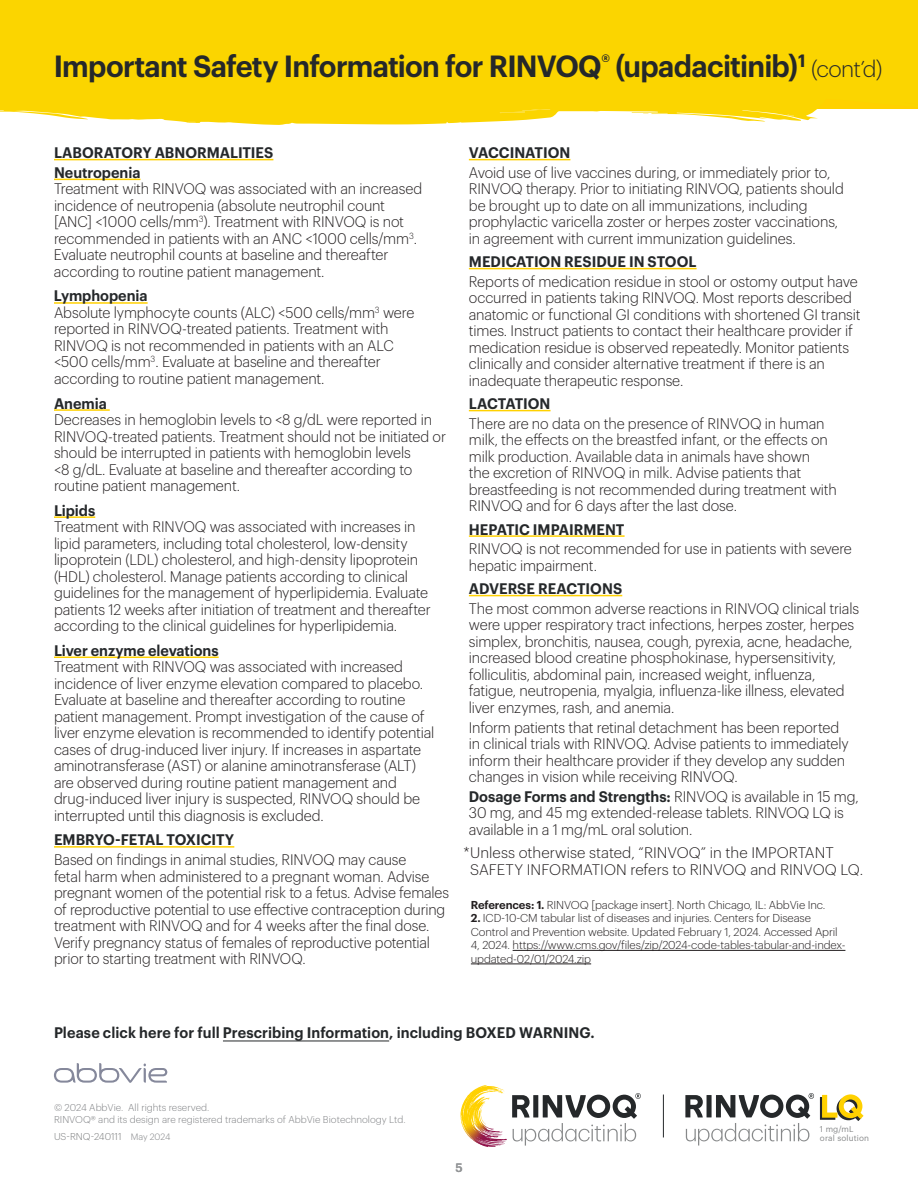
<style>
.page{position:relative;width:918px;height:1188px;background:#fff}
.page>*{position:absolute;margin:0;border:0;box-sizing:border-box;transform-origin:0 0}
.t1{font:600 30px "Graphik";letter-spacing:-.025em;color:#25282a;scale:.96 1}
.t2{font:300 15px/16.5px "Graphik";letter-spacing:-.01em;color:#231f20;scale:.96 1}
.t3{font:300 15px/16.5px "Graphik";letter-spacing:-.01em;color:#231f20;scale:.95 1}
.t4{font:600 15px/19.8px "Graphik";color:#25282a;scale:.96 1}
.t5{font:300 15px/16.5px "Graphik";letter-spacing:-.01em;color:#231f20}
.t6{font:500 12px "Graphik";color:#949698}
.t7{font:300 11.25px/13.5px "Graphik";letter-spacing:-.01em;color:#231f20}
.t8{font:300 9.75px/12px "Graphik";color:#808285}
.t9{font:300 9.75px "Graphik";letter-spacing:-.005em;color:#7c7e7f}
.t10{font:8.25px/9.8px "Graphik";letter-spacing:.02em;color:#87898a}
.s1{font-weight:300;font-size:22.5px}
.s2{font-weight:600;color:#25282a}
.s3{font-weight:600}
.s4{font-size:9px;color:#808285}
</style>
<div class="page">
<div style="left:0;top:0;width:918px;height:125px;background:#fbd500"></div>
<svg style="left:903px;top:103px;width:15px;height:2px"></svg>
<svg style="left:0;top:106px;width:648px;height:8px;background:#fbd711"></svg>
<hr style="left:663px;top:1095px;width:1px;height:42px;background:#25282a">
<svg style="left:512px;top:1093px;width:129px;height:53px"></svg>
<svg style="left:461px;top:1085px;width:28px;height:44px"></svg>
<svg style="left:685px;top:1093px;width:129px;height:53px"></svg>
<svg style="left:820px;top:1094px;width:44px;height:27px"></svg>
<hr style="left:54px;top:159px;width:219px;height:1px;background:#ffd100">
<hr style="left:54px;top:179px;width:86px;height:1px;background:#ffd100">
<hr style="left:54px;top:302px;width:94px;height:2px;background:#ffd100">
<hr style="left:54px;top:409px;width:56px;height:2px;background:#ffd100">
<hr style="left:54px;top:516px;width:41px;height:2px;background:#ffd100">
<hr style="left:54px;top:657px;width:165px;height:1px;background:#ffd100">
<hr style="left:54px;top:846px;width:180px;height:2px;background:#ffd100">
<hr style="left:469px;top:159px;width:101px;height:1px;background:#ffd100">
<hr style="left:469px;top:268px;width:228px;height:1px;background:#ffd100">
<hr style="left:469px;top:410px;width:82px;height:1px;background:#ffd100">
<hr style="left:469px;top:535px;width:156px;height:2px;background:#ffd100">
<hr style="left:469px;top:595px;width:153px;height:1px;background:#ffd100">
<hr style="left:223px;top:1041px;width:166px;height:1px;background:#25282a">
<hr style="left:513px;top:950px;width:332px;height:1px;background:#231f20">
<hr style="left:471px;top:964px;width:120px;height:1px;background:#231f20">
<svg style="left:54px;top:1063px;width:113px;height:20px"></svg>
<h1 class="t1" style="left:54px;top:43px;width:865px">Important Safety Information for RINVOQ<sup>®</sup> (upadacitinib)<sup>1</sup> <span class="s1">(cont’d)</span></h1>
<p class="t4" style="left:54px;top:141px;width:230px">LABORATORY ABNORMALITIES<br>Neutropenia</p>
<p class="t2" style="left:54px;top:180px;width:385px">Treatment with RINVOQ was associated with an increased incidence of neutropenia (absolute neutrophil count [ANC] &lt;1000 cells/mm<sup>3</sup>). Treatment with RINVOQ is not recommended in patients with an ANC &lt;1000 cells/mm<sup>3</sup>.<br>Evaluate neutrophil counts at baseline and thereafter according to routine patient management.</p>
<p class="t2" style="left:54px;top:287px;width:377px"><span class="s2">Lymphopenia<br></span>Absolute lymphocyte counts (ALC) &lt;500 cells/mm<sup>3</sup> were reported in RINVOQ-treated patients. Treatment with RINVOQ is not recommended in patients with an ALC &lt;500 cells/mm<sup>3</sup>. Evaluate at baseline and thereafter according to routine patient management.</p>
<p class="t4" style="left:54px;top:392px;width:57px">Anemia</p>
<p class="t2" style="left:54px;top:410px;width:410px">Decreases in hemoglobin levels to &lt;8 g/dL were reported in RINVOQ-treated patients. Treatment should not be initiated or should be interrupted in patients with hemoglobin levels<br>&lt;8 g/dL. Evaluate at baseline and thereafter according to routine patient management.</p>
<p class="t4" style="left:54px;top:499px;width:44px">Lipids</p>
<p class="t2" style="left:54px;top:517px;width:394px">Treatment with RINVOQ was associated with increases in lipid parameters, including total cholesterol, low-density lipoprotein (LDL) cholesterol, and high-density lipoprotein (HDL) cholesterol. Manage patients according to clinical guidelines for the management of hyperlipidemia. Evaluate patients 12 weeks after initiation of treatment and thereafter according to the clinical guidelines for hyperlipidemia.</p>
<p class="t4" style="left:54px;top:639px;width:173px">Liver enzyme elevations</p>
<p class="t2" style="left:54px;top:657px;width:398px">Treatment with RINVOQ was associated with increased incidence of liver enzyme elevation compared to placebo.<br>Evaluate at baseline and thereafter according to routine patient management. Prompt investigation of the cause of liver enzyme elevation is recommended to identify potential cases of drug-induced liver injury. If increases in aspartate aminotransferase (AST) or alanine aminotransferase (ALT) are observed during routine patient management and drug-induced liver injury is suspected, RINVOQ should be interrupted until this diagnosis is excluded.</p>
<p class="t4" style="left:54px;top:829px;width:189px">EMBRYO-FETAL TOXICITY</p>
<p class="t3" style="left:54px;top:850px;width:417px">Based on findings in animal studies, RINVOQ may cause<br>fetal harm when administered to a pregnant woman. Advise pregnant women of the potential risk to a fetus. Advise females of reproductive potential to use effective contraception during treatment with RINVOQ and for 4 weeks after the final dose.<br>Verify pregnancy status of females of reproductive potential prior to starting treatment with RINVOQ.</p>
<p class="t4" style="left:469px;top:141px;width:107px">VACCINATION</p>
<p class="t2" style="left:469px;top:163px;width:392px">Avoid use of live vaccines during, or immediately prior to, RINVOQ therapy. Prior to initiating RINVOQ, patients should be brought up to date on all immunizations, including prophylactic varicella zoster or herpes zoster vaccinations, in agreement with current immunization guidelines.</p>
<p class="t4" style="left:469px;top:250px;width:239px">MEDICATION RESIDUE IN STOOL</p>
<p class="t2" style="left:469px;top:272px;width:410px">Reports of medication residue in stool or ostomy output have occurred in patients taking RINVOQ. Most reports described anatomic or functional GI conditions with shortened GI transit times. Instruct patients to contact their healthcare provider if medication residue is observed repeatedly. Monitor patients clinically and consider alternative treatment if there is an inadequate therapeutic response.</p>
<p class="t4" style="left:469px;top:392px;width:87px">LACTATION</p>
<p class="t2" style="left:469px;top:414px;width:385px">There are no data on the presence of RINVOQ in human milk, the effects on the breastfed infant, or the effects on milk production. Available data in animals have shown<br>the excretion of RINVOQ in milk. Advise patients that breastfeeding is not recommended during treatment with RINVOQ and for 6 days after the last dose.</p>
<p class="t4" style="left:469px;top:518px;width:164px">HEPATIC IMPAIRMENT</p>
<p class="t2" style="left:469px;top:539px;width:400px">RINVOQ is not recommended for use in patients with severe hepatic impairment.</p>
<p class="t4" style="left:469px;top:577px;width:161px">ADVERSE REACTIONS</p>
<p class="t2" style="left:469px;top:599px;width:408px">The most common adverse reactions in RINVOQ clinical trials were upper respiratory tract infections, herpes zoster, herpes simplex, bronchitis, nausea, cough, pyrexia, acne, headache, increased blood creatine phosphokinase, hypersensitivity, folliculitis, abdominal pain, increased weight, influenza, fatigue, neutropenia, myalgia, influenza-like illness, elevated liver enzymes, rash, and anemia.</p>
<p class="t2" style="left:469px;top:718px;width:397px">Inform patients that retinal detachment has been reported in clinical trials with RINVOQ. Advise patients to immediately inform their healthcare provider if they develop any sudden changes in vision while receiving RINVOQ.</p>
<p class="t2" style="left:469px;top:787px;width:408px"><span class="s2">Dosage Forms and Strengths:</span> RINVOQ is available in 15 mg,<br>30 mg, and 45 mg extended-release tablets. RINVOQ LQ is available in a 1 mg/mL oral solution.</p>
<p class="t5" style="left:470px;top:843px;width:394px;text-indent:-7px">*Unless otherwise stated, “RINVOQ” in the IMPORTANT<br>SAFETY INFORMATION refers to RINVOQ and RINVOQ LQ.</p>
<p class="t7" style="left:471px;top:897px;width:356px"><span class="s3">References: 1.</span> RINVOQ [package insert]. North Chicago, IL: AbbVie Inc.</p>
<p class="t7" style="left:471px;top:911px;width:376px"><span class="s3">2.</span> ICD-10-CM tabular list of diseases and injuries. Centers for Disease Control and Prevention website. Updated February 1, 2024. Accessed April 4, 2024. https://www.cms.gov/files/zip/2024-code-tables-tabular-and-index&shy;updated-02/01/2024.zip</p>
<p class="t4" style="left:54px;top:1021px;width:565px">Please click here for full Prescribing Information, including BOXED WARNING.</p>
<p class="t8" style="left:54px;top:1101px;width:353px">© 2024 AbbVie. All rights reserved.<br>RINVOQ® and its design are registered trademarks of AbbVie Biotechnology Ltd.</p>
<p class="t9" style="left:54px;top:1130px;width:118px">US-RNQ-240111 <span class="s4">May 2024</span></p>
<p class="t6" style="left:455px;top:1158px;width:9px">5</p>
<p class="t10" style="left:820px;top:1123px;width:51px">1 mg/mL oral solution</p>
</div>
